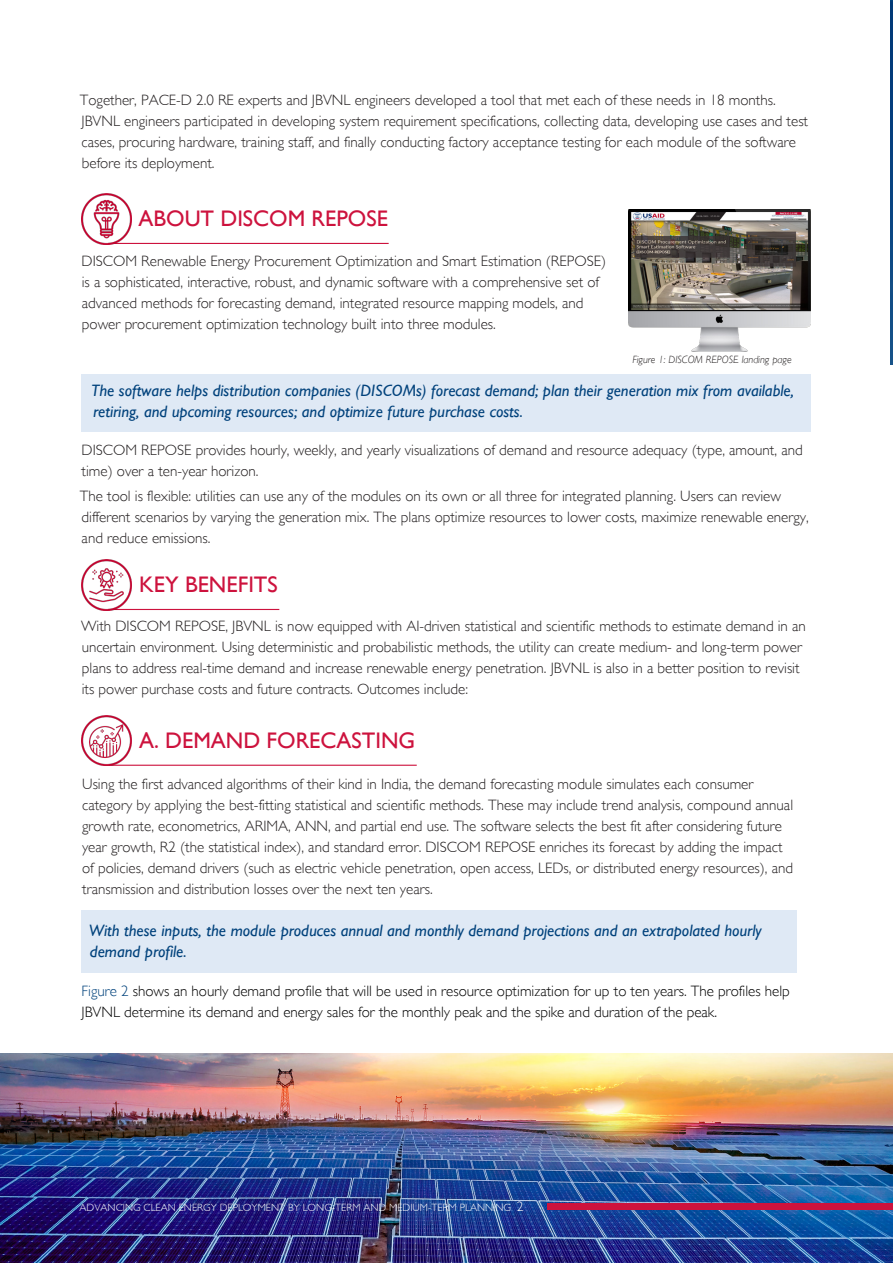
<style>
.page{position:relative;width:893px;height:1263px;background:#fff}
.page>*{position:absolute;margin:0;border:0;box-sizing:border-box;transform-origin:0 0}
.t1{font:22.5px "Gill Sans";color:#cd123d}
.t2{font:italic 16.5px/21px "Gill Sans";color:#01427c}
.t3{font:300 15px/21px "Gill Sans";color:#231f20}
.t4{font:300 15px/21px "Gill Sans";color:#000}
.t5{font:300 10.5px "Gill Sans";color:#fff}
.t6{font:italic 300 10.5px "Gill Sans";color:#231f20}
.s1{color:#01427c}
.s2{font-size:13.5px}
</style>
<div class="page">
<img style="left:0;top:1053px;width:893px;height:210px">
<div style="left:81px;top:374px;width:729px;height:58px;background:#dfe9f5"></div>
<img style="left:628px;top:210px;width:182px;height:141px">
<hr style="left:891px;top:0;width:2px;height:364px;background:#01427c">
<img style="left:891px;top:231px;width:2px;height:133px">
<div style="left:547px;top:1204px;width:346px;height:6px;background:#cd123d"></div>
<hr style="left:108px;top:243px;width:281px;height:1px;background:#cd123d">
<img style="left:81px;top:194px;width:50px;height:50px">
<hr style="left:108px;top:609px;width:171px;height:1px;background:#cd123d">
<img style="left:81px;top:560px;width:50px;height:50px">
<hr style="left:109px;top:765px;width:308px;height:1px;background:#cd123d">
<img style="left:82px;top:716px;width:50px;height:50px">
<div style="left:82px;top:910px;width:714px;height:62px;background:#dfe9f5"></div>
<p class="t3" style="left:80px;top:89px;width:730px">Together, PACE-D 2.0 RE experts and JBVNL engineers developed a tool that met each of these needs in 18 months.<br>JBVNL engineers participated in developing system requirement specifications, collecting data, developing use cases and test cases, procuring hardware, training staff, and finally conducting factory acceptance testing for each module of the software before its deployment.</p>
<p class="t1" style="left:138px;top:205px;width:251px">ABOUT DISCOM REPOSE</p>
<p class="t3" style="left:82px;top:251px;width:526px">DISCOM Renewable Energy Procurement Optimization and Smart Estimation (REPOSE) is a sophisticated, interactive, robust, and dynamic software with a comprehensive set of advanced methods for forecasting demand, integrated resource mapping models, and power procurement optimization technology built into three modules.</p>
<p class="t6" style="left:632px;top:353px;width:161px">Figure 1: DISCOM REPOSE landing page</p>
<p class="t2" style="left:91px;top:380px;width:704px">The software helps distribution companies (DISCOMs) forecast demand; plan their generation mix from available, retiring, and upcoming resources; and optimize future purchase costs.</p>
<p class="t3" style="left:82px;top:440px;width:723px">DISCOM REPOSE provides hourly, weekly, and yearly visualizations of demand and resource adequacy (type, amount, and time) over a ten-year horizon.</p>
<p class="t3" style="left:80px;top:486px;width:730px">The tool is flexible: utilities can use any of the modules on its own or all three for integrated planning. Users can review different scenarios by varying the generation mix. The plans optimize resources to lower costs, maximize renewable energy, and reduce emissions.</p>
<p class="t1" style="left:139px;top:571px;width:140px">KEY BENEFITS</p>
<p class="t3" style="left:81px;top:616px;width:726px">With DISCOM REPOSE, JBVNL is now equipped with AI-driven statistical and scientific methods to estimate demand in an uncertain environment. Using deterministic and probabilistic methods, the utility can create medium- and long-term power plans to address real-time demand and increase renewable energy penetration. JBVNL is also in a better position to revisit its power purchase costs and future contracts. Outcomes include:</p>
<p class="t1" style="left:139px;top:727px;width:278px">A. DEMAND FORECASTING</p>
<p class="t3" style="left:82px;top:773px;width:713px">Using the first advanced algorithms of their kind in India, the demand forecasting module simulates each consumer category by applying the best-fitting statistical and scientific methods. These may include trend analysis, compound annual growth rate, econometrics, ARIMA, ANN, and partial end use. The software selects the best fit after considering future year growth, R2 (the statistical index), and standard error. DISCOM REPOSE enriches its forecast by adding the impact of policies, demand drivers (such as electric vehicle penetration, open access, LEDs, or distributed energy resources), and transmission and distribution losses over the next ten years.</p>
<p class="t2" style="left:89px;top:920px;width:674px">With these inputs, the module produces annual and monthly demand projections and an extrapolated hourly demand profile.</p>
<p class="t4" style="left:82px;top:980px;width:710px"><span class="s1">Figure 2</span> shows an hourly demand profile that will be used in resource optimization for up to ten years. The profiles help<br>JBVNL determine its demand and energy sales for the monthly peak and the spike and duration of the peak.</p>
<p class="t5" style="left:80px;top:1201px;width:446px">ADVANCING CLEAN ENERGY DEPLOYMENT BY LONG-TERM AND MEDIUM-TERM PLANNING <span class="s2">2</span></p>
</div>
